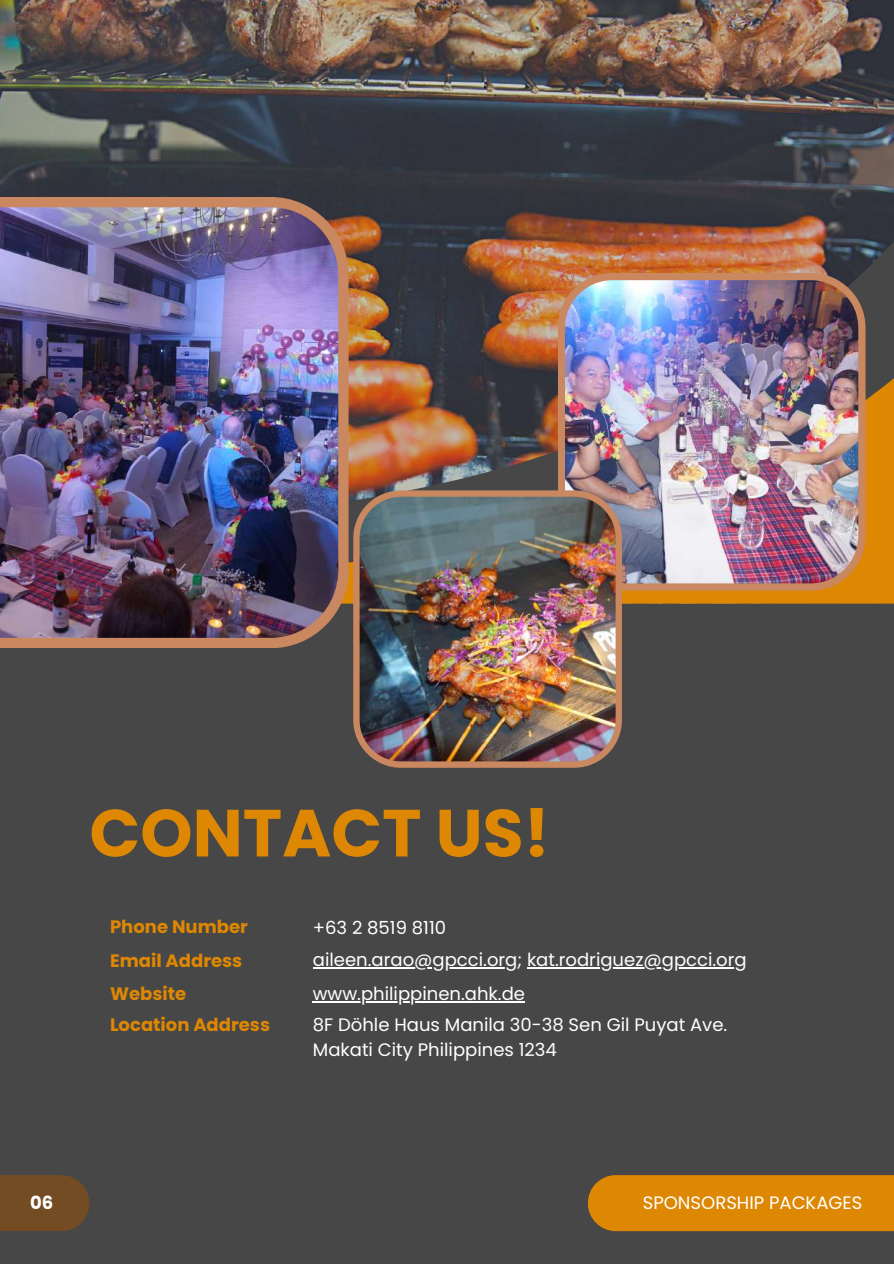
<style>
.page{position:relative;width:894px;height:1264px;background:#fff}
.page>*{position:absolute;margin:0;border:0;box-sizing:border-box;transform-origin:0 0}
.t1{font:700 66.6px "Poppins";color:#de8703}
.t2{font:18px/24.8px "Poppins";color:#fff}
.t3{font:700 18px "Poppins";color:#de8703}
.t4{font:700 18px "Poppins";color:#fff}
</style>
<div class="page">
<div style="left:0;top:0;width:893px;height:1263px;background:#474747"></div>
<img style="left:0;top:0;width:893px;height:169px">
<img style="left:0;top:169px;width:893px;height:157px">
<img style="left:348px;top:326px;width:545px;height:277px">
<img style="left:0;top:197px;width:348px;height:451px">
<img style="left:557px;top:273px;width:308px;height:317px">
<img style="left:353px;top:490px;width:268px;height:277px">
<hr style="left:313px;top:967px;width:204px;height:1px;background:#fff">
<hr style="left:527px;top:967px;width:219px;height:1px;background:#fff">
<hr style="left:313px;top:1001px;width:212px;height:1px;background:#fff">
<div style="left:587px;top:1175px;width:306px;height:56px;background:#de8703"></div>
<div style="left:0;top:1175px;width:89px;height:55px;background:#744c24"></div>
<h1 class="t1" style="left:89px;top:786px;width:461px">CONTACT US!</h1>
<p class="t3" style="left:110px;top:914px;width:139px">Phone Number</p>
<p class="t2" style="left:313px;top:915px;width:135px">+63 2 8519 8110</p>
<p class="t3" style="left:110px;top:948px;width:134px">Email Address</p>
<p class="t2" style="left:313px;top:947px;width:435px">aileen.arao@gpcci.org; kat.rodriguez@gpcci.org</p>
<p class="t3" style="left:110px;top:981px;width:78px">Website</p>
<p class="t2" style="left:313px;top:981px;width:214px">www.philippinen.ahk.de</p>
<p class="t3" style="left:110px;top:1012px;width:161px">Location Address</p>
<p class="t2" style="left:313px;top:1012px;width:416px">8F Döhle Haus Manila 30-38 Sen Gil Puyat Ave.<br>Makati City Philippines 1234</p>
<p class="t4" style="left:30px;top:1189px;width:25px">06</p>
<p class="t2" style="left:642px;top:1190px;width:221px">SPONSORSHIP PACKAGES</p>
</div>
